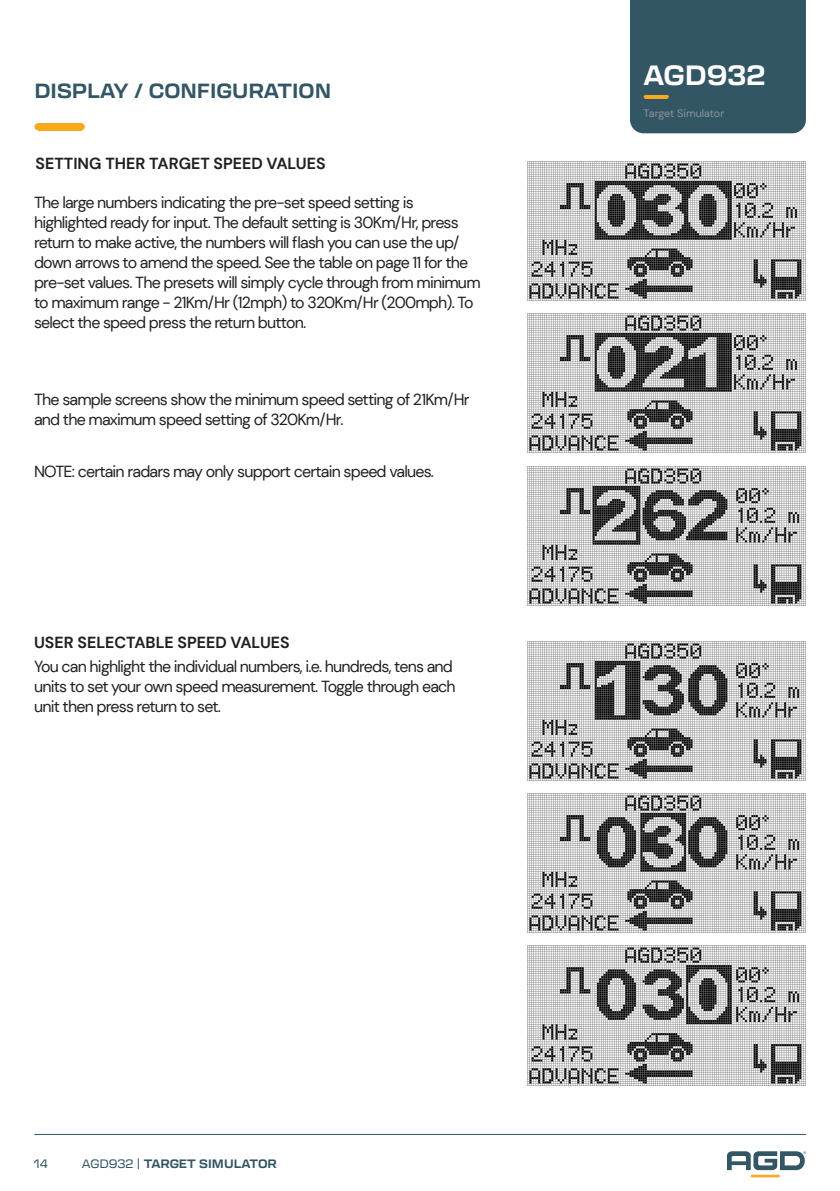
<style>
.page{position:relative;width:840px;height:1191px;background:#fff}
.page>*{position:absolute;margin:0;border:0;box-sizing:border-box;transform-origin:0 0}
.t1{font:700 27.4px "Transducer";color:#fff}
.t2{font:700 20.2px "Transducer";color:#335664}
.General_Text_1{font:16px/20px "DM Sans";letter-spacing:-.05em;color:#231f20}
.t3{font:700 16px "DM Sans";color:#231f20}
.t4{font:700 12px "Transducer";color:#335664}
.t5{font:12px "Transducer";color:#335664}
.t6{font:10.8px "DM Sans";color:#8a95a0}
.s1{font-weight:400}
</style>
<div class="page">
<hr style="left:34px;top:1134px;width:771px;height:1px;background:#335664">
<div style="left:630px;top:0;width:175px;height:133px;background:#335664"></div>
<hr style="left:645px;top:95px;width:21px;height:4px;background:#f9a91b">
<svg style="left:727px;top:1151px;width:78px;height:19px"></svg>
<hr style="left:750px;top:1174px;width:29px;height:3px;background:#faa828">
<div style="left:78px;top:123px;width:7px;height:7px;background:#f9a91b;border-radius:50%"></div>
<div style="left:34px;top:123px;width:8px;height:7px;background:#f9a91b;border-radius:50%"></div>
<div style="left:38px;top:123px;width:43px;height:7px;background:#f9a91b"></div>
<img style="left:527px;top:161px;width:278px;height:140px">
<img style="left:527px;top:641px;width:278px;height:139px">
<img style="left:527px;top:314px;width:278px;height:139px">
<img style="left:527px;top:793px;width:278px;height:139px">
<img style="left:527px;top:466px;width:278px;height:139px">
<img style="left:527px;top:945px;width:278px;height:140px">
<p class="t2" style="left:34px;top:76px;width:298px">DISPLAY / CONFIGURATION</p>
<p class="t3" style="left:36px;top:154px;width:291px">SETTING THER TARGET SPEED VALUES</p>
<p class="General_Text_1" style="left:34px;top:193px;width:448px">The large numbers indicating the pre-set speed setting is highlighted ready for input. The default setting is 30Km/Hr, press return to make active, the numbers will flash you can use the up/ down arrows to amend the speed. See the table on page 11 for the pre-set values. The presets will simply cycle through from minimum to maximum range - 21Km/Hr (12mph) to 320Km/Hr (200mph). To select the speed press the return button.</p>
<p class="General_Text_1" style="left:34px;top:390px;width:437px">The sample screens show the minimum speed setting of 21Km/Hr and the maximum speed setting of 320Km/Hr.</p>
<p class="General_Text_1" style="left:34px;top:461px;width:401px">NOTE: certain radars may only support certain speed values.</p>
<p class="t3" style="left:34px;top:632px;width:257px">USER SELECTABLE SPEED VALUES</p>
<p class="General_Text_1" style="left:34px;top:656px;width:423px">You can highlight the individual numbers, i.e. hundreds, tens and units to set your own speed measurement. Toggle through each unit then press return to set.</p>
<h1 class="t1" style="left:643px;top:56px;width:123px">AGD932</h1>
<p class="t6" style="left:643px;top:106px;width:82px">Target Simulator</p>
<p class="t5" style="left:34px;top:1155px;width:16px">14</p>
<p class="t4" style="left:82px;top:1154px;width:196px"><span class="s1">AGD932 |</span> TARGET SIMULATOR</p>
</div>
